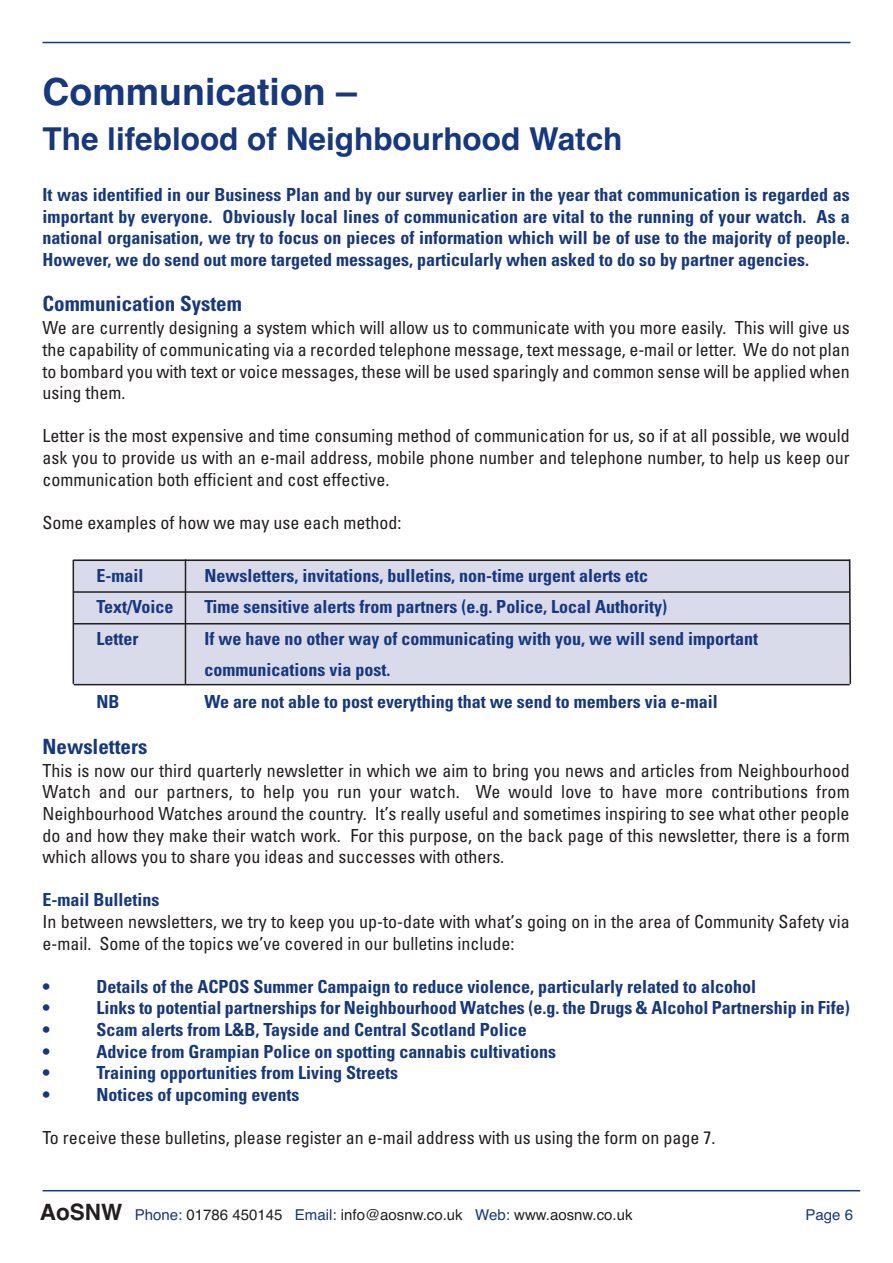
<style>
.page{position:relative;width:893px;height:1263px;background:#fff}
.page>*{position:absolute;margin:0;border:0;box-sizing:border-box;transform-origin:0 0}
.t1{font:700 37.5px "Helvetica";color:#15387f}
.t2{font:700 31.5px "Helvetica";color:#15387f}
.t3{font:700 condensed 21px "Univers";color:#15387f}
.t4{font:condensed 18px/21.6px "Univers";color:#231f20;text-align:justify}
.t5{font:700 condensed 18px/21.6px "Univers";color:#15387f;text-align:justify}
.t6{font:15px "Helvetica";color:#231f20}
.t7{font:15px "Helvetica";color:#15387f}
.s1{font-weight:700;font-size:22.5px}
.s2{color:#15387f}
</style>
<div class="page">
<div style="left:74px;top:559px;width:776px;height:125px;background:#dadbea"></div>
<hr style="left:43px;top:42px;width:807px;height:1px;background:#15387f">
<hr style="left:43px;top:1190px;width:817px;height:1px;background:#15387f">
<hr style="left:74px;top:559px;width:776px;height:2px;background:#231f20">
<hr style="left:74px;top:591px;width:776px;height:2px;background:#231f20">
<hr style="left:74px;top:623px;width:776px;height:1px;background:#231f20">
<hr style="left:74px;top:684px;width:776px;height:1px;background:#231f20">
<hr style="left:73px;top:560px;width:1px;height:124px;background:#231f20">
<hr style="left:185px;top:559px;width:1px;height:125px;background:#231f20">
<svg style="left:848px;top:559px;width:4px;height:126px"></svg>
<h1 class="t1" style="left:43px;top:78px;width:316px">Communication –</h1>
<h2 class="t2" style="left:43px;top:128px;width:581px">The lifeblood of Neighbourhood Watch</h2>
<p class="t5" style="left:43px;top:186px;width:809px">It was identified in our Business Plan and by our survey earlier in the year that communication is regarded as important by everyone. Obviously local lines of communication are vital to the running of your watch. As a national organisation, we try to focus on pieces of information which will be of use to the majority of people.<br>However, we do send out more targeted messages, particularly when asked to do so by partner agencies.</p>
<p class="t3" style="left:43px;top:296px;width:201px">Communication System</p>
<p class="t4" style="left:43px;top:319px;width:809px">We are currently designing a system which will allow us to communicate with you more easily. This will give us the capability of communicating via a recorded telephone message, text message, e-mail or letter. We do not plan to bombard you with text or voice messages, these will be used sparingly and common sense will be applied when using them.</p>
<p class="t4" style="left:43px;top:427px;width:809px">Letter is the most expensive and time consuming method of communication for us, so if at all possible, we would ask you to provide us with an e-mail address, mobile phone number and telephone number, to help us keep our communication both efficient and cost effective.</p>
<p class="t4" style="left:43px;top:513px;width:360px">Some examples of how we may use each method:</p>
<p class="t5" style="left:97px;top:566px;width:48px">E-mail</p>
<p class="t5" style="left:205px;top:566px;width:445px">Newsletters, invitations, bulletins, non-time urgent alerts etc</p>
<p class="t5" style="left:97px;top:598px;width:78px">Text/Voice</p>
<p class="t5" style="left:205px;top:598px;width:464px">Time sensitive alerts from partners (e.g. Police, Local Authority)</p>
<p class="t5" style="left:97px;top:629px;width:43px">Letter</p>
<p class="t5" style="left:205px;top:625px;width:555px;line-height:31.5px">If we have no other way of communicating with you, we will send important communications via post.</p>
<p class="t5" style="left:97px;top:692px;width:24px">NB</p>
<p class="t5" style="left:205px;top:692px;width:515px">We are not able to post everything that we send to members via e-mail</p>
<p class="t3" style="left:43px;top:739px;width:106px">Newsletters</p>
<p class="t4" style="left:43px;top:761px;width:809px">This is now our third quarterly newsletter in which we aim to bring you news and articles from Neighbourhood Watch and our partners, to help you run your watch. We would love to have more contributions from Neighbourhood Watches around the country. It’s really useful and sometimes inspiring to see what other people do and how they make their watch work. For this purpose, on the back page of this newsletter, there is a form which allows you to share you ideas and successes with others.</p>
<p class="t5" style="left:43px;top:891px;width:118px">E-mail Bulletins</p>
<p class="t4" style="left:43px;top:912px;width:809px">In between newsletters, we try to keep you up-to-date with what’s going on in the area of Community Safety via e-mail. Some of the topics we’ve covered in our bulletins include:</p>
<p class="t5" style="left:43px;top:977px;width:9px">•</p>
<p class="t5" style="left:97px;top:977px;width:661px">Details of the ACPOS Summer Campaign to reduce violence, particularly related to alcohol</p>
<p class="t5" style="left:43px;top:999px;width:9px">•</p>
<p class="t5" style="left:97px;top:999px;width:755px">Links to potential partnerships for Neighbourhood Watches (e.g. the Drugs &amp; Alcohol Partnership in Fife)</p>
<p class="t5" style="left:43px;top:1021px;width:9px">•</p>
<p class="t5" style="left:97px;top:1021px;width:432px">Scam alerts from L&amp;B, Tayside and Central Scotland Police</p>
<p class="t5" style="left:43px;top:1042px;width:9px">•</p>
<p class="t5" style="left:97px;top:1042px;width:461px">Advice from Grampian Police on spotting cannabis cultivations</p>
<p class="t5" style="left:43px;top:1064px;width:9px">•</p>
<p class="t5" style="left:97px;top:1064px;width:303px">Training opportunities from Living Streets</p>
<p class="t5" style="left:43px;top:1085px;width:9px">•</p>
<p class="t5" style="left:97px;top:1085px;width:204px">Notices of upcoming events</p>
<p class="t4" style="left:43px;top:1128px;width:675px">To receive these bulletins, please register an e-mail address with us using the form on page 7.</p>
<p class="t6" style="left:40px;top:1209px;width:594px"><span class="s1">AoSNW</span> <span class="s2">Phone:</span> 01786 450145 <span class="s2">Email:</span> info@aosnw.co.uk <span class="s2">Web:</span> www.aosnw.co.uk</p>
<p class="t7" style="left:806px;top:1209px;width:49px">Page 6</p>
</div>
